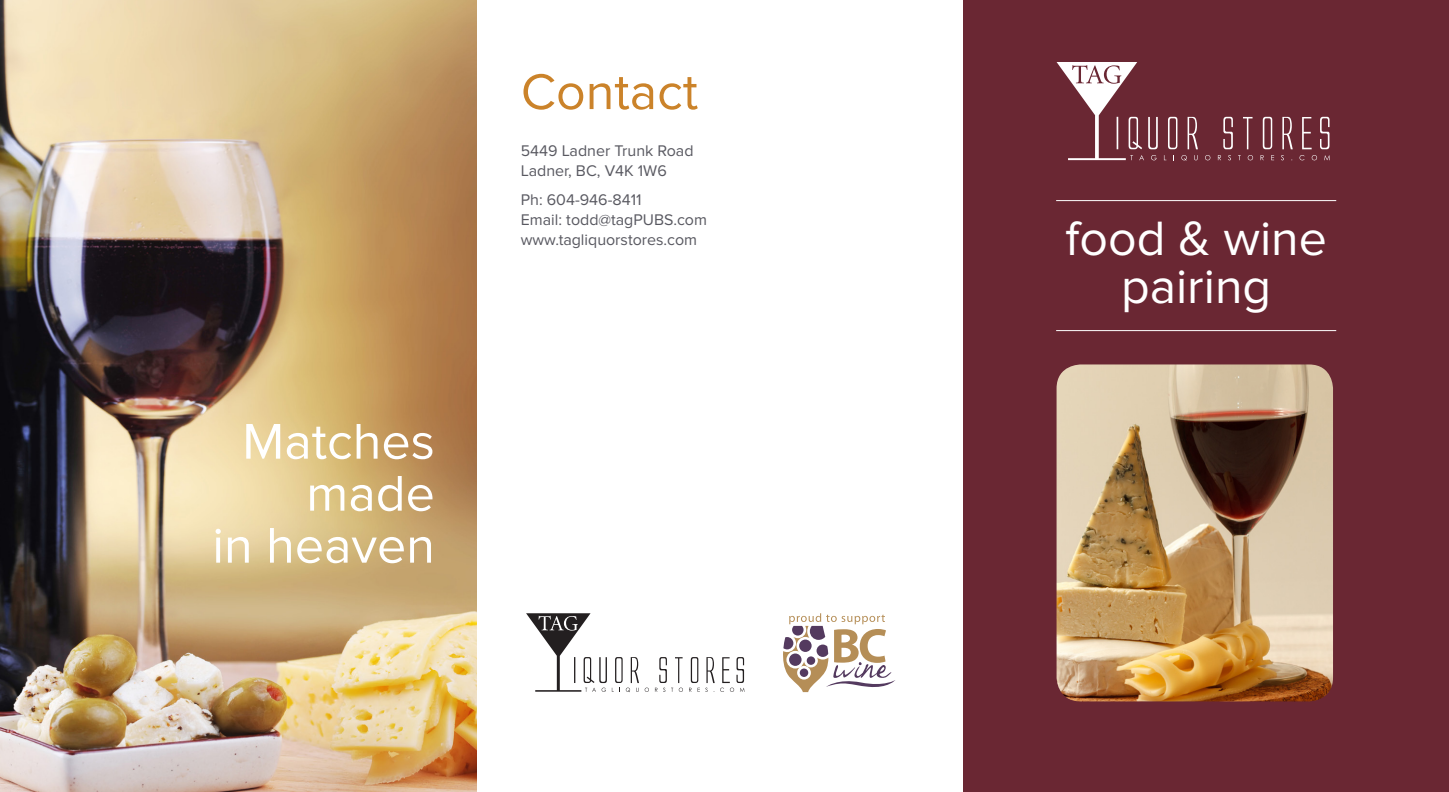
<style>
.page{position:relative;width:1449px;height:792px;background:#fff}
.page>*{position:absolute;margin:0;border:0;box-sizing:border-box;transform-origin:0 0}
.tagline{font:52px/52px "Proxima Nova";color:#fff;text-align:right}
.Heading{font:52px "Proxima Nova";color:#cb832a}
.t1{font:50px/48px "Proxima Nova";color:#fff;text-align:center}
.body{font:16px/20px "Proxima Nova";color:#595961}
</style>
<div class="page">
<div style="left:963px;top:0;width:486px;height:792px;background:#6a2733"></div>
<hr style="left:1056px;top:200px;width:280px;height:1px;background:#fff">
<hr style="left:1056px;top:330px;width:280px;height:1px;background:#fff">
<img style="left:1057px;top:364px;width:276px;height:337px">
<svg style="left:1181px;top:155px;width:6px;height:6px"></svg>
<svg style="left:1194px;top:155px;width:4px;height:5px"></svg>
<svg style="left:1205px;top:155px;width:5px;height:5px"></svg>
<svg style="left:1218px;top:155px;width:3px;height:5px"></svg>
<svg style="left:1228px;top:155px;width:3px;height:5px"></svg>
<svg style="left:1248px;top:155px;width:5px;height:5px"></svg>
<svg style="left:1261px;top:155px;width:3px;height:5px"></svg>
<svg style="left:1300px;top:155px;width:5px;height:5px"></svg>
<svg style="left:1312px;top:155px;width:5px;height:5px"></svg>
<svg style="left:1324px;top:155px;width:6px;height:5px"></svg>
<svg style="left:1223px;top:117px;width:10px;height:32px"></svg>
<svg style="left:1320px;top:117px;width:10px;height:32px"></svg>
<svg style="left:1243px;top:117px;width:10px;height:32px"></svg>
<svg style="left:1263px;top:117px;width:9px;height:32px"></svg>
<svg style="left:1282px;top:117px;width:11px;height:32px"></svg>
<svg style="left:1302px;top:117px;width:10px;height:32px"></svg>
<svg style="left:1168px;top:117px;width:9px;height:32px"></svg>
<svg style="left:1188px;top:117px;width:10px;height:32px"></svg>
<svg style="left:1057px;top:62px;width:101px;height:98px"></svg>
<svg style="left:783px;top:613px;width:112px;height:79px"></svg>
<svg style="left:645px;top:688px;width:4px;height:4px"></svg>
<svg style="left:655px;top:657px;width:28px;height:35px"></svg>
<svg style="left:689px;top:657px;width:55px;height:35px"></svg>
<svg style="left:526px;top:613px;width:113px;height:79px"></svg>
<img style="left:0;top:0;width:477px;height:792px">
<p class="tagline" style="left:212px;top:416px;width:224px">Matches made<br>in heaven</p>
<p class="Heading" style="left:521px;top:62px;width:179px">Contact</p>
<p class="body" style="left:521px;top:141px;width:174px">5449 Ladner Trunk Road<br>Ladner, BC, V4K 1W6</p>
<p class="body" style="left:521px;top:190px;width:188px">Ph: 604-946-8411<br>Email: todd@tagPUBS.com www.tagliquorstores.com</p>
<p class="t1" style="left:1065px;top:215px;width:263px">food &amp; wine pairing</p>
</div>
